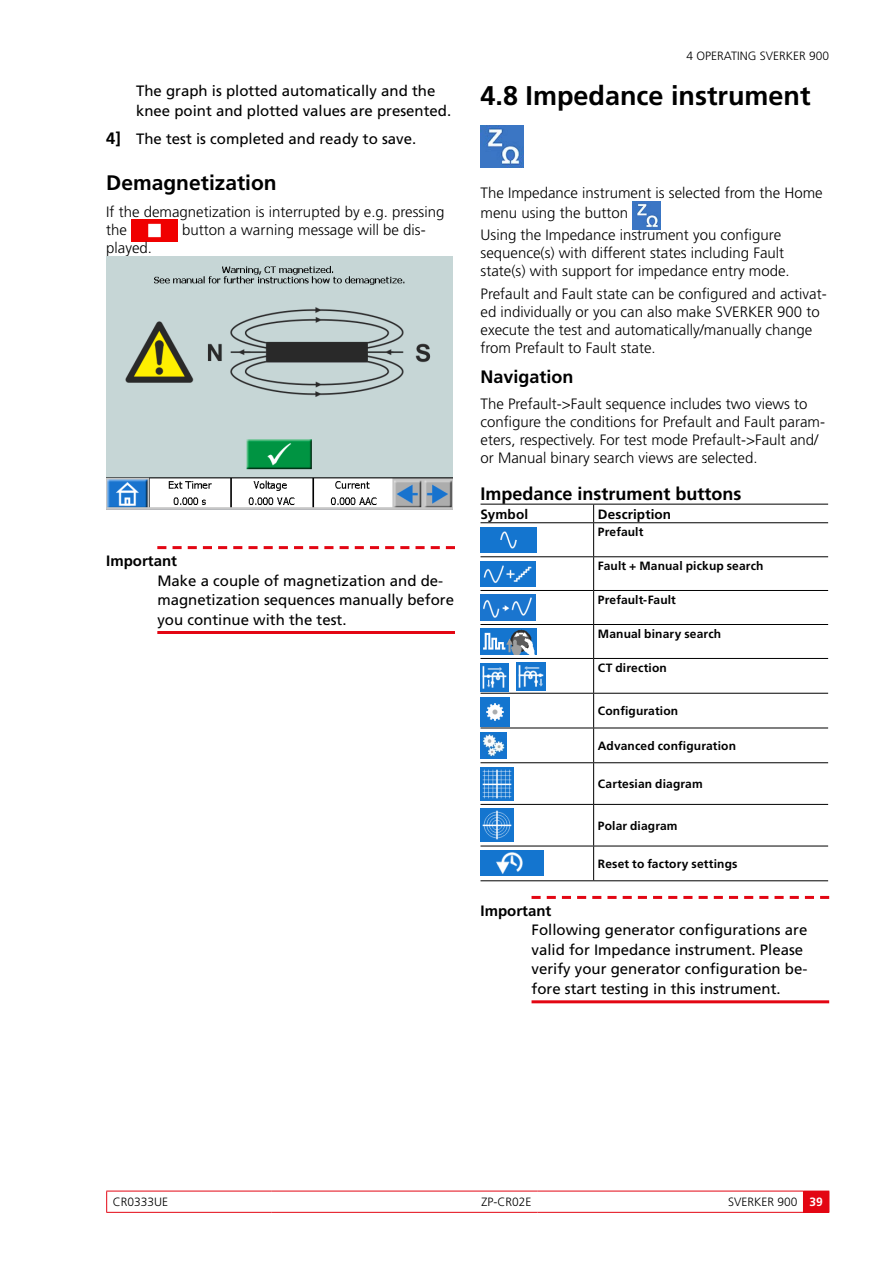
<style>
.page{position:relative;width:893px;height:1263px;background:#fff}
.page>*{position:absolute;margin:0;border:0;box-sizing:border-box;transform-origin:0 0}
.t1{font:700 27px "Frutiger LT Std";color:#000}
.t2{font:700 21px "Frutiger LT Std";color:#000}
.t3{font:700 18px "Frutiger LT Std";color:#000}
.t4{font:300 15px/18px "Frutiger LT Std";color:#000}
.t5{font:15px/19.5px "Frutiger LT Std";color:#000}
.t6{font:700 15px "Frutiger LT Std";color:#000}
.t7{font:700 13.5px "Frutiger LT Std";letter-spacing:.01em;color:#000}
.t8{font:700 12px "Frutiger LT Std";letter-spacing:.01em;color:#000}
.t9{font:300 12px "Frutiger LT Std";color:#000}
.s1{font-weight:700;font-size:16.5px}
.s2{font-weight:700;color:#fff}
</style>
<div class="page">
<svg style="left:106px;top:1192px;width:1px;height:20px"></svg>
<hr style="left:106px;top:1191px;width:166px;height:1px;background:#e30613">
<hr style="left:106px;top:1212px;width:166px;height:1px;background:#e30613">
<hr style="left:272px;top:1191px;width:266px;height:1px;background:#e30613">
<hr style="left:272px;top:1212px;width:266px;height:1px;background:#e30613">
<hr style="left:538px;top:1191px;width:265px;height:1px;background:#e30613">
<hr style="left:538px;top:1212px;width:265px;height:1px;background:#e30613">
<svg style="left:803px;top:1191px;width:27px;height:22px"></svg>
<svg style="left:157px;top:546px;width:298px;height:3px"></svg>
<hr style="left:157px;top:631px;width:298px;height:3px;background:#e30613">
<img style="left:131px;top:220px;width:47px;height:21px">
<img style="left:106px;top:256px;width:347px;height:253px">
<svg style="left:531px;top:896px;width:298px;height:3px"></svg>
<hr style="left:531px;top:1000px;width:298px;height:3px;background:#e30613">
<img style="left:480px;top:125px;width:43px;height:43px">
<img style="left:632px;top:201px;width:28px;height:28px">
<hr style="left:480px;top:504px;width:114px;height:1px;background:#000">
<hr style="left:594px;top:504px;width:234px;height:1px;background:#000">
<svg style="left:593px;top:504px;width:1px;height:18px"></svg>
<hr style="left:480px;top:522px;width:114px;height:1px;background:#000">
<hr style="left:594px;top:522px;width:234px;height:1px;background:#000">
<hr style="left:593px;top:523px;width:1px;height:33px;background:#000">
<hr style="left:480px;top:556px;width:114px;height:1px;background:#000">
<hr style="left:594px;top:556px;width:234px;height:1px;background:#000">
<hr style="left:593px;top:557px;width:1px;height:33px;background:#000">
<hr style="left:480px;top:590px;width:114px;height:1px;background:#000">
<hr style="left:594px;top:590px;width:234px;height:1px;background:#000">
<hr style="left:593px;top:591px;width:1px;height:33px;background:#000">
<hr style="left:480px;top:624px;width:114px;height:1px;background:#000">
<hr style="left:594px;top:624px;width:234px;height:1px;background:#000">
<hr style="left:593px;top:625px;width:1px;height:33px;background:#000">
<hr style="left:480px;top:658px;width:114px;height:1px;background:#000">
<hr style="left:594px;top:658px;width:234px;height:1px;background:#000">
<hr style="left:593px;top:659px;width:1px;height:34px;background:#000">
<hr style="left:480px;top:693px;width:114px;height:1px;background:#000">
<hr style="left:594px;top:693px;width:234px;height:1px;background:#000">
<hr style="left:593px;top:694px;width:1px;height:34px;background:#000">
<hr style="left:480px;top:728px;width:114px;height:1px;background:#000">
<hr style="left:594px;top:728px;width:234px;height:1px;background:#000">
<hr style="left:593px;top:728px;width:1px;height:34px;background:#000">
<hr style="left:480px;top:762px;width:114px;height:1px;background:#000">
<hr style="left:594px;top:762px;width:234px;height:1px;background:#000">
<hr style="left:593px;top:763px;width:1px;height:41px;background:#000">
<hr style="left:480px;top:804px;width:114px;height:1px;background:#000">
<hr style="left:594px;top:804px;width:234px;height:1px;background:#000">
<hr style="left:593px;top:805px;width:1px;height:41px;background:#000">
<hr style="left:480px;top:846px;width:114px;height:1px;background:#000">
<hr style="left:594px;top:846px;width:234px;height:1px;background:#000">
<hr style="left:593px;top:846px;width:1px;height:34px;background:#000">
<hr style="left:480px;top:880px;width:114px;height:1px;background:#000">
<hr style="left:594px;top:880px;width:234px;height:1px;background:#000">
<img style="left:480px;top:527px;width:57px;height:25px">
<img style="left:480px;top:561px;width:56px;height:25px">
<img style="left:480px;top:595px;width:56px;height:25px">
<img style="left:480px;top:629px;width:56px;height:25px">
<img style="left:480px;top:664px;width:29px;height:28px">
<img style="left:517px;top:663px;width:28px;height:28px">
<img style="left:480px;top:697px;width:30px;height:30px">
<img style="left:480px;top:732px;width:26px;height:26px">
<img style="left:480px;top:767px;width:34px;height:33px">
<img style="left:480px;top:809px;width:34px;height:33px">
<img style="left:480px;top:850px;width:64px;height:26px">
<p class="t5" style="left:136px;top:81px;width:317px">The graph is plotted automatically and the knee point and plotted values are presented.</p>
<p class="t5" style="left:106px;top:129px;width:311px"><span class="s1">4]</span> The test is completed and ready to save.</p>
<h2 class="t2" style="left:106px;top:171px;width:172px">Demagnetization</h2>
<p class="t4" style="left:106px;top:202px;width:340px;line-height:18.6px">If the demagnetization is interrupted by e.g. pressing the</p>
<p class="t4" style="left:182px;top:221px;width:245px">button a warning message will be dis-</p>
<p class="t4" style="left:106px;top:239px;width:47px">played.</p>
<p class="t6" style="left:106px;top:552px;width:72px">Important</p>
<p class="t5" style="left:157px;top:571px;width:298px">Make a couple of magnetization and de&shy;magnetization sequences manually before you continue with the test.</p>
<p class="t9" style="left:687px;top:49px;width:26px">4 Operating</p>
<p class="t9" style="left:760px;top:49px;width:71px">SVERKER 900</p>
<h1 class="t1" style="left:480px;top:80px;width:332px">4.8 Impedance instrument</h1>
<p class="t4" style="left:480px;top:183px;width:344px;line-height:20px">The Impedance instrument is selected from the Home menu using the button</p>
<p class="t4" style="left:480px;top:226px;width:311px">Using the Impedance instrument you configure sequence(s) with different states including Fault state(s) with support for impedance entry mode.</p>
<p class="t4" style="left:480px;top:285px;width:348px">Prefault and Fault state can be configured and activat&shy;ed individually or you can also make SVERKER 900 to execute the test and automatically/manually change from Prefault to Fault state.</p>
<p class="t3" style="left:480px;top:366px;width:95px">Navigation</p>
<p class="t4" style="left:480px;top:395px;width:346px">The Prefault-&gt;Fault sequence includes two views to configure the conditions for Prefault and Fault param&shy;eters, respectively. For test mode Prefault-&gt;Fault and/ or Manual binary search views are selected.</p>
<p class="t3" style="left:480px;top:483px;width:263px">Impedance instrument buttons</p>
<p class="t7" style="left:480px;top:506px;width:49px">Symbol</p>
<p class="t7" style="left:598px;top:506px;width:75px">Description</p>
<p class="t8" style="left:598px;top:525px;width:47px">Prefault</p>
<p class="t8" style="left:598px;top:559px;width:167px">Fault + Manual pickup search</p>
<p class="t8" style="left:598px;top:592px;width:80px">Prefault-Fault</p>
<p class="t8" style="left:598px;top:626px;width:125px">Manual binary search</p>
<p class="t8" style="left:598px;top:660px;width:71px">CT direction</p>
<p class="t8" style="left:598px;top:704px;width:82px">Configuration</p>
<p class="t8" style="left:598px;top:739px;width:140px">Advanced configuration</p>
<p class="t8" style="left:598px;top:777px;width:106px">Cartesian diagram</p>
<p class="t8" style="left:598px;top:818px;width:81px">Polar diagram</p>
<p class="t8" style="left:598px;top:857px;width:141px">Reset to factory settings</p>
<p class="t6" style="left:480px;top:902px;width:72px">Important</p>
<p class="t5" style="left:532px;top:920px;width:277px">Following generator configurations are valid for Impedance instrument. Please verify your generator configuration be&shy;fore start testing in this instrument.</p>
<p class="t9" style="left:113px;top:1195px;width:57px">CR0333UE</p>
<p class="t9" style="left:482px;top:1195px;width:52px">ZP-Cr02E</p>
<p class="t9" style="left:728px;top:1195px;width:96px">SVERKER 900 <span class="s2">39</span></p>
</div>
